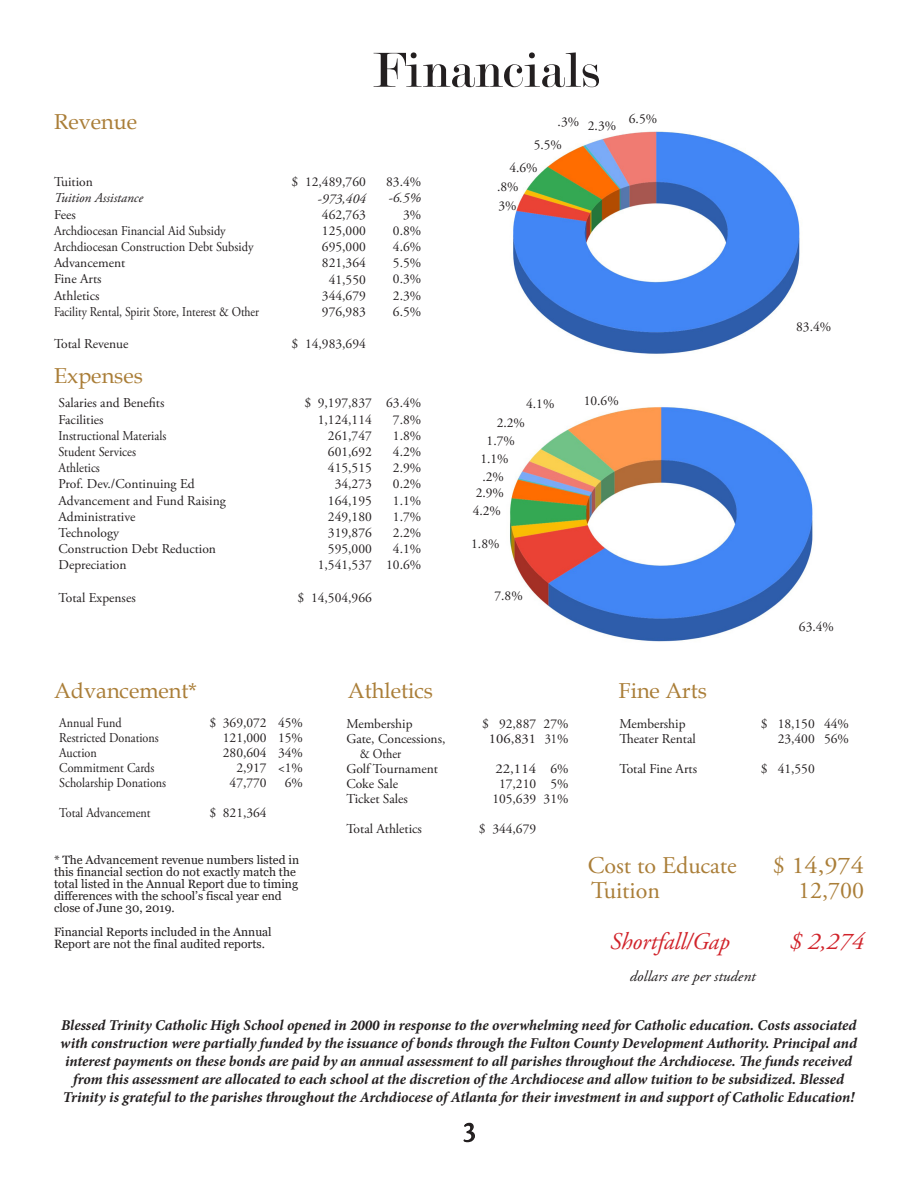
<style>
.page{position:relative;width:918px;height:1188px;background:#fff}
.page>*{position:absolute;margin:0;border:0;box-sizing:border-box;transform-origin:0 0}
.t1{font:52.5px "Modern";color:#231f20}
.t2{font:27px "Californian FB";color:#231f20}
.t3{font:24px "Adobe Garamond Pro";color:#aa7e38}
.t4{font:italic 24px "Adobe Garamond Pro";color:#d1232a}
.t5{font:21.6px "Book Antiqua";color:#aa7e38}
.t6{font:italic 700 15px/18px "Minion Pro";letter-spacing:-.005em;color:#231f20;text-align:center}
.t7{font:italic 15px "Adobe Garamond Pro";color:#231f20;scale:1.04 1}
.t8{font:13.5px/15px "Adobe Garamond Pro";color:#231f20}
.t9{font:13.5px "Adobe Garamond Pro";color:#231f20;scale:.9 1}
.t10{font:13.5px "Adobe Garamond Pro";color:#231f20;scale:.92 1}
.t11{font:13.5px "Adobe Garamond Pro";color:#231f20;scale:.91 1}
.t12{font:13.5px "Adobe Garamond Pro";color:#231f20;scale:.87 1}
.t13{font:italic 13.5px "Adobe Garamond Pro";color:#231f20}
.t14{font:13.5px/15px "Adobe Garamond Pro";color:#231f20;scale:1.1 1}
.t15{font:13.5px "Adobe Garamond Pro";color:#231f20;scale:1.08 1}
.t16{font:12px/12px "Georgia";color:#231f20}
</style>
<div class="page">
<svg style="left:463px;top:1122px;width:12px;height:21px"></svg>
<img style="left:513px;top:131px;width:287px;height:223px">
<img style="left:510px;top:407px;width:303px;height:235px">
<p class="t5" style="left:54px;top:106px;width:85px">Revenue</p>
<p class="t8" style="left:54px;top:175px;width:40px">Tuition</p>
<p class="t13" style="left:54px;top:190px;width:91px">Tuition Assistance</p>
<p class="t8" style="left:54px;top:207px;width:23px">Fees</p>
<p class="t10" style="left:54px;top:222px;width:188px">Archdiocesan Financial Aid Subsidy</p>
<p class="t10" style="left:54px;top:239px;width:218px">Archdiocesan Construction Debt Subsidy</p>
<p class="t8" style="left:54px;top:256px;width:73px">Advancement</p>
<p class="t8" style="left:54px;top:272px;width:49px">Fine Arts</p>
<p class="t8" style="left:54px;top:288px;width:47px">Athletics</p>
<p class="t12" style="left:54px;top:303px;width:237px">Facility Rental, Spirit Store, Interest &amp; Other</p>
<p class="t8" style="left:54px;top:337px;width:76px">Total Revenue</p>
<p class="t5" style="left:54px;top:361px;width:90px">Expenses</p>
<p class="t8" style="left:59px;top:396px;width:107px">Salaries and Benefits</p>
<p class="t8" style="left:59px;top:412px;width:47px">Facilities</p>
<p class="t11" style="left:59px;top:427px;width:120px">Instructional Materials</p>
<p class="t11" style="left:59px;top:444px;width:87px">Student Services</p>
<p class="t11" style="left:59px;top:460px;width:47px">Athletics</p>
<p class="t8" style="left:59px;top:477px;width:138px">Prof. Dev./Continuing Ed</p>
<p class="t8" style="left:59px;top:493px;width:169px">Advancement and Fund Raising</p>
<p class="t8" style="left:59px;top:510px;width:78px">Administrative</p>
<p class="t8" style="left:59px;top:526px;width:62px">Technology</p>
<p class="t8" style="left:59px;top:542px;width:159px">Construction Debt Reduction</p>
<p class="t8" style="left:59px;top:558px;width:69px">Depreciation</p>
<p class="t8" style="left:59px;top:591px;width:79px">Total Expenses</p>
<p class="t1" style="left:373px;top:44px;width:228px">Financials</p>
<p class="t8" style="left:558px;top:115px;width:23px">.3%</p>
<p class="t8" style="left:588px;top:119px;width:30px">2.3%</p>
<p class="t8" style="left:292px;top:175px;width:76px">$ 12,489,760</p>
<p class="t13" style="left:318px;top:190px;width:50px">-973,404</p>
<p class="t8" style="left:322px;top:207px;width:45px">462,763</p>
<p class="t8" style="left:322px;top:224px;width:45px">125,000</p>
<p class="t8" style="left:322px;top:240px;width:45px">695,000</p>
<p class="t8" style="left:322px;top:256px;width:45px">821,364</p>
<p class="t8" style="left:329px;top:272px;width:39px">41,550</p>
<p class="t8" style="left:322px;top:288px;width:45px;line-height:16.2px">344,679<br>976,983</p>
<p class="t8" style="left:292px;top:337px;width:76px">$ 14,983,694</p>
<p class="t8" style="left:386px;top:175px;width:37px">83.4%</p>
<p class="t13" style="left:388px;top:190px;width:34px">-6.5%</p>
<p class="t8" style="left:403px;top:207px;width:20px">3%</p>
<p class="t8" style="left:393px;top:223px;width:30px">0.8%</p>
<p class="t8" style="left:393px;top:240px;width:30px">4.6%</p>
<p class="t8" style="left:393px;top:256px;width:30px">5.5%</p>
<p class="t8" style="left:393px;top:272px;width:30px">0.3%</p>
<p class="t8" style="left:393px;top:288px;width:30px">2.3%</p>
<p class="t8" style="left:393px;top:304px;width:30px">6.5%</p>
<p class="t8" style="left:534px;top:138px;width:30px">5.5%</p>
<p class="t8" style="left:509px;top:161px;width:30px">4.6%</p>
<p class="t8" style="left:497px;top:180px;width:23px">.8%</p>
<p class="t8" style="left:498px;top:198px;width:20px">3%</p>
<p class="t8" style="left:629px;top:112px;width:30px">6.5%</p>
<p class="t8" style="left:304px;top:396px;width:69px;line-height:16.2px;text-align:right">$ 9,197,837<br>1,124,114</p>
<p class="t8" style="left:328px;top:429px;width:45px">261,747</p>
<p class="t8" style="left:328px;top:445px;width:45px">601,692</p>
<p class="t8" style="left:328px;top:461px;width:45px">415,515</p>
<p class="t8" style="left:335px;top:477px;width:39px">34,273</p>
<p class="t8" style="left:328px;top:493px;width:45px">164,195</p>
<p class="t8" style="left:328px;top:510px;width:45px">249,180</p>
<p class="t8" style="left:328px;top:526px;width:45px">319,876</p>
<p class="t8" style="left:328px;top:542px;width:45px">595,000</p>
<p class="t8" style="left:318px;top:558px;width:55px">1,541,537</p>
<p class="t8" style="left:298px;top:591px;width:76px">$ 14,504,966</p>
<p class="t8" style="left:386px;top:396px;width:37px">63.4%</p>
<p class="t8" style="left:393px;top:412px;width:30px">7.8%</p>
<p class="t8" style="left:393px;top:429px;width:30px">1.8%</p>
<p class="t8" style="left:393px;top:445px;width:30px">4.2%</p>
<p class="t8" style="left:393px;top:461px;width:30px">2.9%</p>
<p class="t8" style="left:393px;top:477px;width:30px">0.2%</p>
<p class="t8" style="left:393px;top:493px;width:30px">1.1%</p>
<p class="t8" style="left:393px;top:510px;width:30px">1.7%</p>
<p class="t8" style="left:393px;top:526px;width:30px">2.2%</p>
<p class="t8" style="left:393px;top:542px;width:30px">4.1%</p>
<p class="t8" style="left:386px;top:558px;width:37px">10.6%</p>
<p class="t8" style="left:526px;top:397px;width:30px">4.1%</p>
<p class="t8" style="left:584px;top:394px;width:37px">10.6%</p>
<p class="t8" style="left:497px;top:415px;width:30px">2.2%</p>
<p class="t8" style="left:487px;top:434px;width:30px">1.7%</p>
<p class="t8" style="left:480px;top:452px;width:30px">1.1%</p>
<p class="t8" style="left:476px;top:485px;width:30px">2.9%</p>
<p class="t8" style="left:482px;top:470px;width:23px">.2%</p>
<p class="t8" style="left:473px;top:503px;width:30px">4.2%</p>
<p class="t8" style="left:471px;top:537px;width:30px">1.8%</p>
<p class="t8" style="left:494px;top:589px;width:30px">7.8%</p>
<p class="t5" style="left:54px;top:676px;width:144px">Advancement*</p>
<p class="t9" style="left:59px;top:715px;width:71px">Annual Fund</p>
<p class="t9" style="left:59px;top:730px;width:112px">Restricted Donations</p>
<p class="t9" style="left:59px;top:745px;width:43px">Auction</p>
<p class="t9" style="left:59px;top:760px;width:107px">Commitment Cards</p>
<p class="t9" style="left:59px;top:775px;width:120px">Scholarship Donations</p>
<p class="t9" style="left:59px;top:805px;width:103px">Total Advancement</p>
<p class="t8" style="left:209px;top:715px;width:59px">$ 369,072</p>
<p class="t8" style="left:223px;top:730px;width:45px">121,000<br>280,604</p>
<p class="t8" style="left:236px;top:760px;width:32px">2,917</p>
<p class="t8" style="left:230px;top:775px;width:39px">47,770</p>
<p class="t8" style="left:209px;top:805px;width:59px">$ 821,364</p>
<p class="t8" style="left:278px;top:716px;width:26px">45%</p>
<p class="t8" style="left:278px;top:731px;width:26px">15%</p>
<p class="t8" style="left:278px;top:746px;width:26px">34%</p>
<p class="t8" style="left:278px;top:761px;width:26px">&lt;1%</p>
<p class="t8" style="left:285px;top:776px;width:20px">6%</p>
<p class="t5" style="left:348px;top:676px;width:87px">Athletics</p>
<p class="t8" style="left:346px;top:716px;width:68px">Membership</p>
<p class="t8" style="left:346px;top:731px;width:101px">Gate, Concessions,</p>
<p class="t9" style="left:360px;top:745px;width:47px">&amp; Other</p>
<p class="t8" style="left:346px;top:761px;width:93px">Golf Tournament</p>
<p class="t8" style="left:346px;top:776px;width:53px">Coke Sale</p>
<p class="t8" style="left:346px;top:791px;width:63px">Ticket Sales</p>
<p class="t8" style="left:346px;top:821px;width:77px">Total Athletics</p>
<p class="t8" style="left:482px;top:717px;width:55px">$ 92,887</p>
<p class="t15" style="left:489px;top:731px;width:45px">106,831</p>
<p class="t14" style="left:495px;top:762px;width:39px">22,114<br>17,210</p>
<p class="t8" style="left:492px;top:792px;width:45px">105,639</p>
<p class="t8" style="left:479px;top:822px;width:59px">$ 344,679</p>
<p class="t8" style="left:544px;top:717px;width:26px">27%</p>
<p class="t11" style="left:545px;top:731px;width:28px">31%</p>
<p class="t8" style="left:550px;top:762px;width:20px">6%</p>
<p class="t8" style="left:550px;top:777px;width:20px">5%</p>
<p class="t8" style="left:544px;top:792px;width:26px">31%</p>
<p class="t5" style="left:619px;top:676px;width:90px">Fine Arts</p>
<p class="t8" style="left:619px;top:717px;width:68px">Membership</p>
<p class="t8" style="left:619px;top:732px;width:78px">Theater Rental</p>
<p class="t8" style="left:619px;top:762px;width:79px">Total Fine Arts</p>
<p class="t8" style="left:796px;top:320px;width:37px">83.4%</p>
<p class="t8" style="left:799px;top:619px;width:37px">63.4%</p>
<p class="t8" style="left:761px;top:717px;width:55px;text-align:right">$ 18,150<br>23,400</p>
<p class="t8" style="left:761px;top:762px;width:55px">$ 41,550</p>
<p class="t8" style="left:824px;top:717px;width:26px">44%</p>
<p class="t8" style="left:824px;top:732px;width:26px">56%</p>
<p class="t16" style="left:54px;top:854px;width:247px">* The Advancement revenue numbers listed in this financial section do not exactly match the total listed in the Annual Report due to timing</p>
<p class="t16" style="left:54px;top:890px;width:229px">differences with the school’s fiscal year end close of June 30, 2019.</p>
<p class="t16" style="left:54px;top:926px;width:219px">Financial Reports included in the Annual</p>
<p class="t16" style="left:54px;top:938px;width:213px">Report are not the final audited reports.</p>
<p class="t3" style="left:588px;top:851px;width:151px">Cost to Educate</p>
<p class="t3" style="left:773px;top:851px;width:93px">$ 14,974</p>
<p class="t3" style="left:591px;top:876px;width:70px">Tuition</p>
<p class="t3" style="left:798px;top:876px;width:67px">12,700</p>
<p class="t4" style="left:610px;top:927px;width:121px">Shortfall/Gap</p>
<p class="t4" style="left:790px;top:927px;width:76px">$ 2,274</p>
<p class="t7" style="left:630px;top:967px;width:122px">dollars are per student</p>
<p class="t6" style="left:60px;top:1016px;width:798px">Blessed Trinity Catholic High School opened in 2000 in response to the overwhelming need for Catholic education. Costs associated with construction were partially funded by the issuance of bonds through the Fulton County Development Authority. Principal and interest payments on these bonds are paid by an annual assessment to all parishes throughout the Archdiocese. The funds received from this assessment are allocated to each school at the discretion of the Archdiocese and allow tuition to be subsidized. Blessed</p>
<p class="t6" style="left:63px;top:1088px;width:793px">Trinity is grateful to the parishes throughout the Archdiocese of Atlanta for their investment in and support of Catholic Education!</p>
<p class="t2" style="left:463px;top:1118px;width:14px">3</p>
</div>
